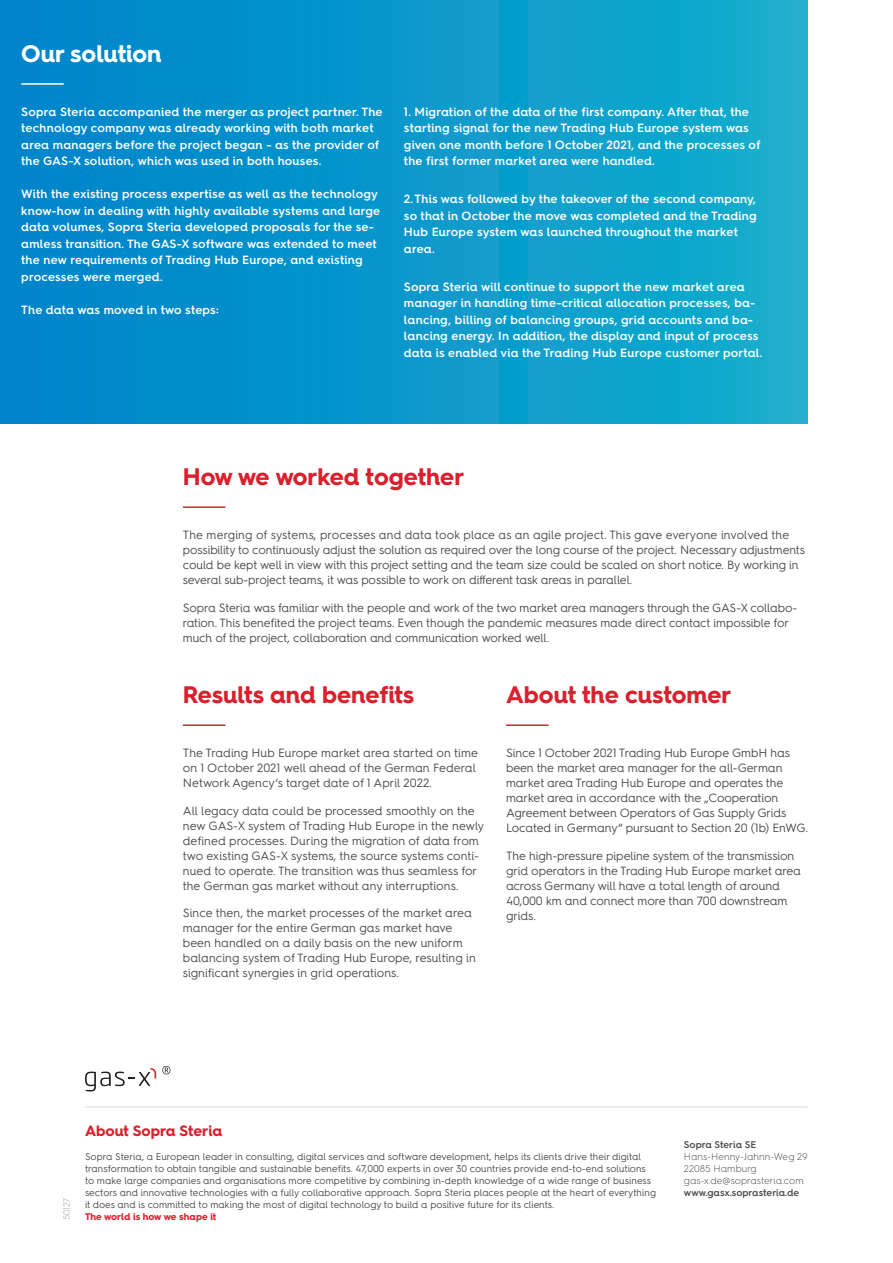
<style>
.page{position:relative;width:893px;height:1263px;background:#fff}
.page>*{position:absolute;margin:0;border:0;box-sizing:border-box;transform-origin:0 0}
.t1{font:700 24px "Hurme Geometric Sans 4";color:#da202d}
.t2{font:700 24px "Hurme Geometric Sans 4";color:#fff}
.t3{font:700 15px "Hurme Geometric Sans 4";color:#da202d}
.t4{font:12px/15px "Hurme Geometric Sans 4";letter-spacing:-.01em;color:#4b4c4d}
.t5{font:600 12px/16.5px "Hurme Geometric Sans 4";letter-spacing:.015em;color:#fff}
.t6{font:9.75px/12px "Hurme Geometric Sans 4";color:#4b4c4d}
.t7{font:300 9.75px/12px "Hurme Geometric Sans 4";color:#4b4c4d}
.t8{font:600 9.75px "Hurme Geometric Sans 4";color:#4b4c4d}
.t9{font:700 9.75px "Hurme Geometric Sans 4";letter-spacing:-.005em;color:#da202d}
.t10{font:300 9px "Hurme Geometric Sans 4";color:#9d9fa2}
</style>
<div class="page">
<div style="left:0;top:0;width:808px;height:423px;background:linear-gradient(to right,#0083ca,#17aecd)"></div>
<hr style="left:183px;top:506px;width:42px;height:2px;background:#da202d">
<hr style="left:183px;top:724px;width:42px;height:2px;background:#da202d">
<hr style="left:506px;top:724px;width:43px;height:2px;background:#da202d">
<hr style="left:21px;top:83px;width:43px;height:2px;background:#fff">
<hr style="left:85px;top:1106px;width:723px;height:2px;background:#e6e7e9">
<svg style="left:162px;top:1066px;width:8px;height:8px"></svg>
<svg style="left:85px;top:1068px;width:71px;height:23px"></svg>
<h1 class="t2" style="left:21px;top:37px;width:142px">Our solution</h1>
<p class="t5" style="left:21px;top:103px;width:363px">Sopra Steria accompanied the merger as project partner. The technology company was already working with both market area managers before the project began - as the provider of the GAS-X solution, which was used in both houses.</p>
<p class="t5" style="left:21px;top:185px;width:361px">With the existing process expertise as well as the technology know-how in dealing with highly available systems and large data volumes, Sopra Steria developed proposals for the se&shy;amless transition. The GAS-X software was extended to meet the new requirements of Trading Hub Europe, and existing processes were merged.</p>
<p class="t5" style="left:21px;top:301px;width:199px">The data was moved in two steps:</p>
<p class="t5" style="left:404px;top:103px;width:358px">1. Migration of the data of the first company. After that, the starting signal for the new Trading Hub Europe system was given one month before 1 October 2021, and the processes of the first former market area were handled.</p>
<p class="t5" style="left:404px;top:191px;width:354px">2.This was followed by the takeover of the second company, so that in October the move was completed and the Trading Hub Europe system was launched throughout the market area.</p>
<p class="t5" style="left:404px;top:278px;width:360px">Sopra Steria will continue to support the new market area manager in handling time-critical allocation processes, ba&shy;lancing, billing of balancing groups, grid accounts and ba&shy;lancing energy. In addition, the display and input of process data is enabled via the Trading Hub Europe customer portal.</p>
<h1 class="t1" style="left:183px;top:460px;width:283px">How we worked together</h1>
<p class="t4" style="left:183px;top:527px;width:624px">The merging of systems, processes and data took place as an agile project. This gave everyone involved the possibility to continuously adjust the solution as required over the long course of the project. Necessary adjustments could be kept well in view with this project setting and the team size could be scaled on short notice. By working in several sub-project teams, it was possible to work on different task areas in parallel.</p>
<p class="t4" style="left:183px;top:600px;width:616px">Sopra Steria was familiar with the people and work of the two market area managers through the GAS-X collabo&shy;ration. This benefited the project teams. Even though the pandemic measures made direct contact impossible for much of the project, collaboration and communication worked well.</p>
<h1 class="t1" style="left:183px;top:678px;width:233px">Results and benefits</h1>
<h1 class="t1" style="left:506px;top:678px;width:227px">About the customer</h1>
<p class="t4" style="left:183px;top:745px;width:297px">The Trading Hub Europe market area started on time on 1 October 2021 well ahead of the German Federal<br>Network Agency‘s target date of 1 April 2022.</p>
<p class="t4" style="left:183px;top:803px;width:303px">All legacy data could be processed smoothly on the new GAS-X system of Trading Hub Europe in the newly defined processes. During the migration of data from two existing GAS-X systems, the source systems conti&shy;nued to operate. The transition was thus seamless for the German gas market without any interruptions.</p>
<p class="t4" style="left:183px;top:905px;width:295px">Since then, the market processes of the market area manager for the entire German gas market have been handled on a daily basis on the new uniform balancing system of Trading Hub Europe, resulting in significant synergies in grid operations.</p>
<p class="t4" style="left:506px;top:745px;width:303px">Since 1 October 2021 Trading Hub Europe GmbH has been the market area manager for the all-German market area Trading Hub Europe and operates the market area in accordance with the „Cooperation Agreement between Operators of Gas Supply Grids Located in Germany“ pursuant to Section 20 (1b) EnWG.</p>
<p class="t4" style="left:506px;top:848px;width:297px">The high-pressure pipeline system of the transmission grid operators in the Trading Hub Europe market area across Germany will have a total length of around 40,000 km and connect more than 700 downstream grids.</p>
<p class="t10" style="left:61px;top:1220px;width:24px;rotate:-90deg">50127</p>
<p class="t3" style="left:85px;top:1120px;width:139px">About Sopra Steria</p>
<p class="t6" style="left:85px;top:1150px;width:573px">Sopra Steria, a European leader in consulting, digital services and software development, helps its clients drive their digital transformation to obtain tangible and sustainable benefits. 47,000 experts in over 30 countries provide end-to-end solutions to make large companies and organisations more competitive by combining in-depth knowledge of a wide range of business sectors and innovative technologies with a fully collaborative approach. Sopra Steria places people at the heart of everything it does and is committed to making the most of digital technology to build a positive future for its clients.</p>
<p class="t9" style="left:85px;top:1210px;width:133px">The world is how we shape it</p>
<p class="t8" style="left:684px;top:1138px;width:74px">Sopra Steria SE</p>
<p class="t7" style="left:684px;top:1151px;width:125px">Hans-Henny-Jahnn-Weg 29<br>22085 Hamburg gas-x.de@soprasteria.com</p>
<p class="t8" style="left:684px;top:1186px;width:117px">www.gasx.soprasteria.de</p>
</div>
